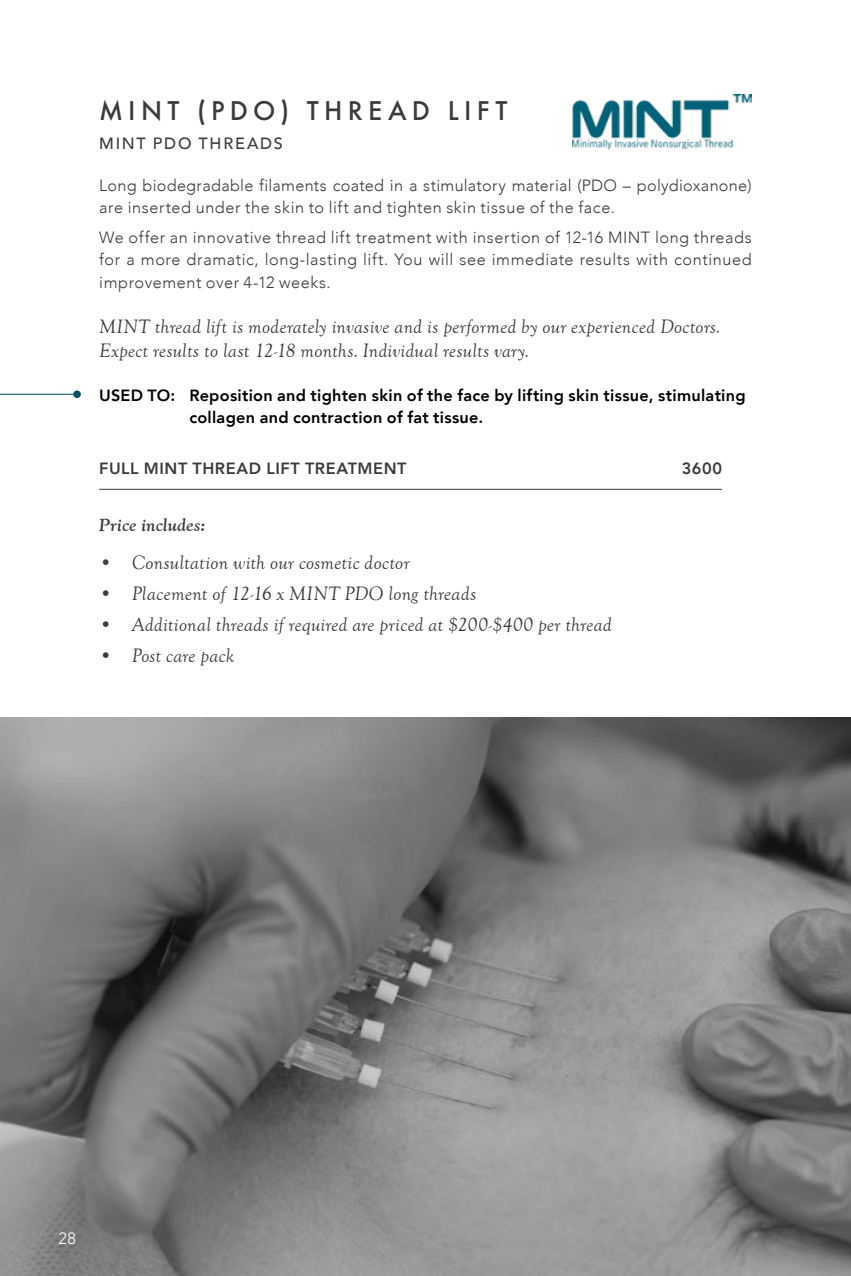
<style>
.page{position:relative;width:851px;height:1276px;background:#fff}
.page>*{position:absolute;margin:0;border:0;box-sizing:border-box;transform-origin:0 0}
.t1{font:500 25px "Futura";letter-spacing:.21em;color:#3b3b3a}
.t2{font:italic 20px/24px "Goudy Old Style T";letter-spacing:.015em;color:#3b3b3a}
.t3{font:italic 700 17.5px "Goudy Old Style BT";letter-spacing:.02em;color:#3b3b3a}
.t4{font:300 16.25px/22.5px "Avenir";letter-spacing:.03em;color:#3b3b3a}
.t5{font:800 16.25px/22.5px "Avenir";letter-spacing:.02em;color:#000}
.t6{font:800 16.25px "Avenir";letter-spacing:.035em;color:#3b3b3a}
.t7{font:500 16.25px "Avenir";letter-spacing:.105em;color:#3b3b3a}
.t8{font:300 16.25px "Avenir";color:#fff}
</style>
<div class="page">
<hr style="left:99px;top:489px;width:623px;height:1px;background:#3b3b3a">
<img style="left:0;top:717px;width:850px;height:559px">
<img style="left:572px;top:94px;width:179px;height:55px">
<hr style="left:0;top:394px;width:77px;height:1px;background:#004f65">
<div style="left:73px;top:390px;width:8px;height:8px;background:#004f65;border-radius:50%"></div>
<h1 class="t1" style="left:99px;top:93px;width:409px">MINT (PDO) THREAD LIFT</h1>
<p class="t7" style="left:99px;top:130px;width:185px">MINT PDO THREADS</p>
<p class="t4" style="left:99px;top:174px;width:653px">Long biodegradable filaments coated in a stimulatory material (PDO – polydioxanone) are inserted under the skin to lift and tighten skin tissue of the face.</p>
<p class="t4" style="left:99px;top:226px;width:653px;text-align:justify">We offer an innovative thread lift treatment with insertion of 12-16 MINT long threads for a more dramatic, long-lasting lift. You will see immediate results with continued improvement over 4-12 weeks.</p>
<p class="t2" style="left:99px;top:315px;width:623px">MINT thread lift is moderately invasive and is performed by our experienced Doctors.<br>Expect results to last 12-18 months. Individual results vary.</p>
<p class="t5" style="left:189px;top:384px;width:557px;text-indent:-90px">USED TO: Reposition and tighten skin of the face by lifting skin tissue, stimulating collagen and contraction of fat tissue.</p>
<p class="t6" style="left:99px;top:456px;width:309px">FULL MINT THREAD LIFT TREATMENT</p>
<p class="t6" style="left:681px;top:456px;width:42px">3600</p>
<p class="t3" style="left:99px;top:514px;width:107px">Price includes:</p>
<p class="t2" style="left:99px;top:551px;width:312px">• Consultation with our cosmetic doctor</p>
<p class="t2" style="left:99px;top:582px;width:378px">• Placement of 12-16 x MINT PDO long threads</p>
<p class="t2" style="left:99px;top:613px;width:514px">• Additional threads if required are priced at $200-$400 per thread</p>
<p class="t2" style="left:99px;top:644px;width:137px">• Post care pack</p>
<p class="t8" style="left:59px;top:1228px;width:19px">28</p>
</div>
